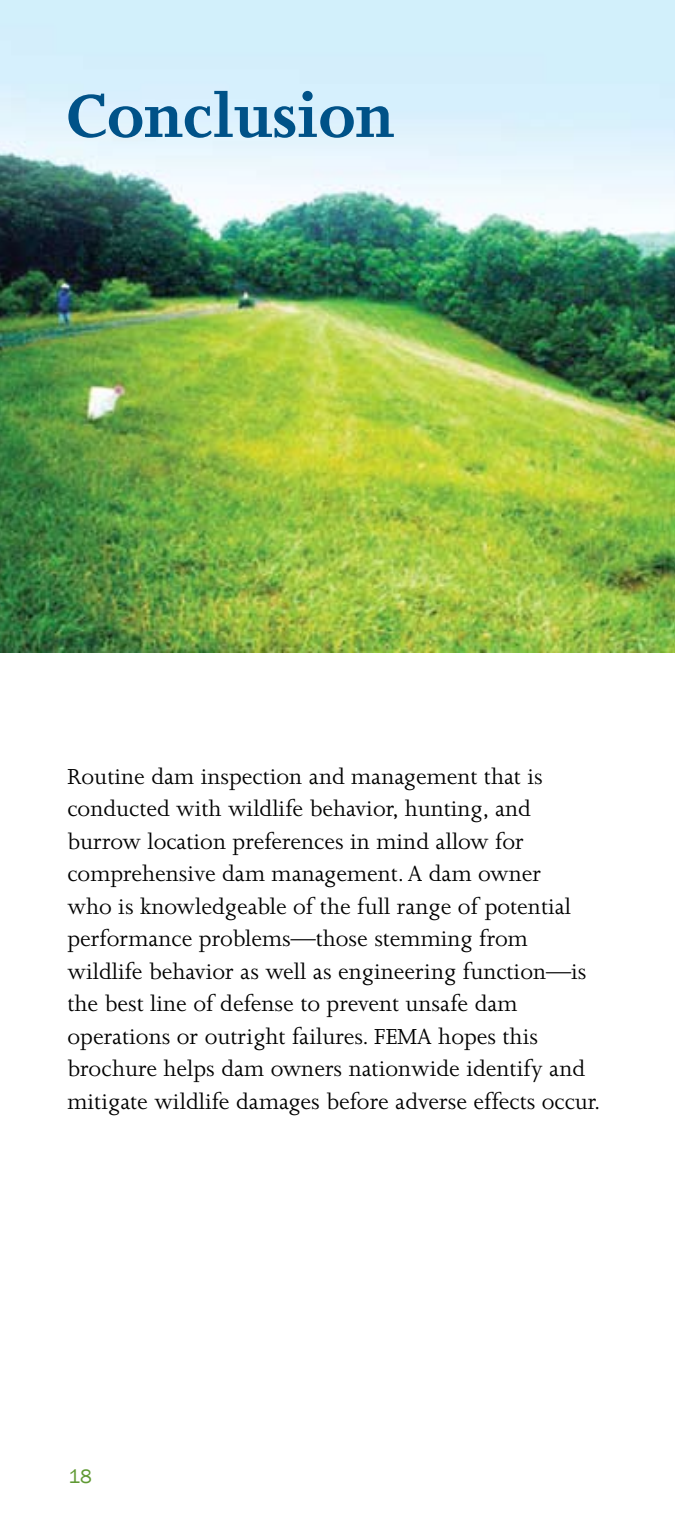
<style>
.page{position:relative;width:675px;height:1530px;background:#fff}
.page>*{position:absolute;margin:0;border:0;box-sizing:border-box;transform-origin:0 0}
.Page_Header{font:700 70px "Joanna";color:#005288}
.Copy{font:25px/32.5px "Joanna";color:#000}
.t1{font:20px "Franklin Gothic";color:#5f9933}
</style>
<div class="page">
<img style="left:0;top:0;width:675px;height:652px">
<p class="Page_Header" style="left:66px;top:78px;width:330px">Conclusion</p>
<p class="Copy" style="left:68px;top:760px;width:535px">Routine dam inspection and management that is conducted with wildlife behavior, hunting, and burrow location preferences in mind allow for comprehensive dam management. A dam owner<br>who is knowledgeable of the full range of potential performance problems—those stemming from wildlife behavior as well as engineering function—is the best line of defense to prevent unsafe dam operations or outright failures. FEMA hopes this brochure helps dam owners nationwide identify and mitigate wildlife damages before adverse effects occur.</p>
<p class="t1" style="left:69px;top:1464px;width:23px">18</p>
</div>
